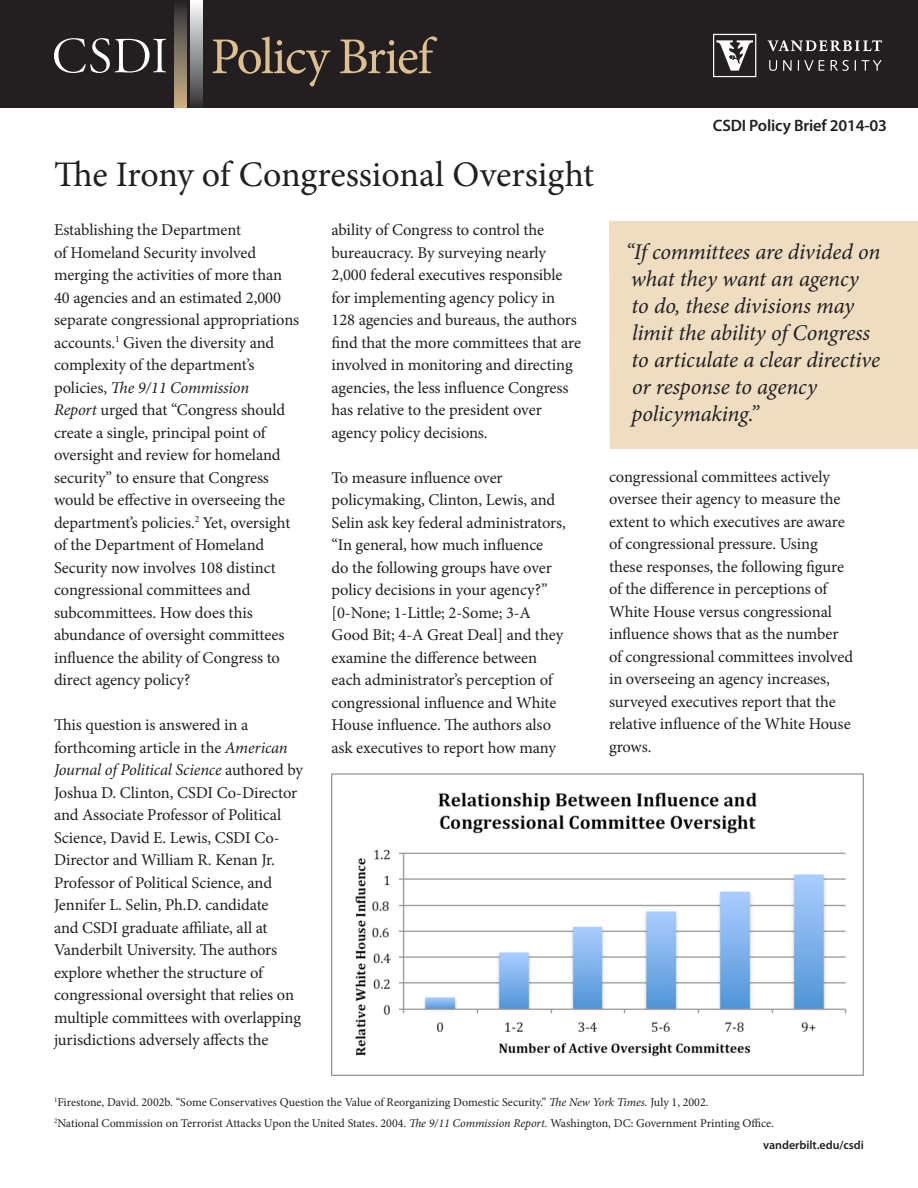
<style>
.page{position:relative;width:918px;height:1188px;background:#fff}
.page>*{position:absolute;margin:0;border:0;box-sizing:border-box;transform-origin:0 0}
.t1{font:51.75px "Minion Pro";letter-spacing:-.03em;color:#dcbf92}
.t2{font:36px "Minion Pro";letter-spacing:-.005em;color:#231f20}
.pull_quote{font:italic 22.5px/27px "Minion Pro";letter-spacing:-.01em;color:#231f20}
.t3{font:16.5px/22.5px "Minion Pro";letter-spacing:-.005em;color:#231f20}
.Body_Text{font:600 16.5px "Myriad Pro";letter-spacing:-.01em;color:#231f20}
.Footnote{font:12px "Minion Pro";color:#231f20}
.CSDI_Web_link{font:600 12px "Myriad Pro";color:#231f20}
.s1{font-style:italic}
</style>
<div class="page">
<div style="left:0;top:0;width:918px;height:108px;background:#231f20"></div>
<svg style="left:54px;top:38px;width:112px;height:35px"></svg>
<svg style="left:190px;top:0;width:13px;height:107px"></svg>
<svg style="left:174px;top:5px;width:13px;height:103px"></svg>
<svg style="left:769px;top:60px;width:8px;height:11px"></svg>
<svg style="left:783px;top:60px;width:9px;height:11px"></svg>
<svg style="left:798px;top:60px;width:26px;height:11px"></svg>
<svg style="left:862px;top:60px;width:20px;height:11px"></svg>
<svg style="left:831px;top:60px;width:18px;height:11px"></svg>
<svg style="left:768px;top:40px;width:114px;height:11px"></svg>
<svg style="left:713px;top:34px;width:43px;height:43px"></svg>
<div style="left:609px;top:221px;width:309px;height:228px;background:#eeddc1"></div>
<img style="left:332px;top:773px;width:532px;height:302px">
<p class="t1" style="left:211px;top:22px;width:223px">Policy Brief</p>
<p class="Body_Text" style="left:713px;top:115px;width:176px">CSDI Policy Brief 2014-03</p>
<p class="t2" style="left:54px;top:150px;width:542px">The Irony of Congressional Oversight</p>
<p class="t3" style="left:54px;top:219px;width:247px">Establishing the Department<br>of Homeland Security involved merging the activities of more than 40 agencies and an estimated 2,000 separate congressional appropriations accounts.<sup>1</sup> Given the diversity and complexity of the department’s policies, <span class="s1">The 9/11 Commission<br>Report</span> urged that “Congress should create a single, principal point of oversight and review for homeland security” to ensure that Congress would be effective in overseeing the department’s policies.<sup>2</sup> Yet, oversight of the Department of Homeland Security now involves 108 distinct congressional committees and subcommittees. How does this abundance of oversight committees influence the ability of Congress to direct agency policy?</p>
<p class="t3" style="left:54px;top:714px;width:251px">This question is answered in a forthcoming article in the <span class="s1">American Journal of Political Science</span> authored by Joshua D. Clinton, CSDI Co-Director and Associate Professor of Political Science, David E. Lewis, CSDI Co-Director and William R. Kenan Jr.<br>Professor of Political Science, and Jennifer L. Selin, Ph.D. candidate<br>and CSDI graduate affiliate, all at Vanderbilt University. The authors explore whether the structure of congressional oversight that relies on multiple committees with overlapping jurisdictions adversely affects the</p>
<p class="t3" style="left:332px;top:219px;width:251px">ability of Congress to control the bureaucracy. By surveying nearly 2,000 federal executives responsible for implementing agency policy in 128 agencies and bureaus, the authors find that the more committees that are involved in monitoring and directing agencies, the less influence Congress has relative to the president over agency policy decisions.</p>
<p class="t3" style="left:332px;top:466px;width:236px">To measure influence over policymaking, Clinton, Lewis, and Selin ask key federal administrators, “In general, how much influence<br>do the following groups have over policy decisions in your agency?” [0-None; 1-Little; 2-Some; 3-A Good Bit; 4-A Great Deal] and they examine the difference between each administrator’s perception of congressional influence and White House influence. The authors also ask executives to report how many</p>
<p class="t3" style="left:609px;top:465px;width:246px">congressional committees actively oversee their agency to measure the extent to which executives are aware of congressional pressure. Using these responses, the following figure of the difference in perceptions of White House versus congressional influence shows that as the number of congressional committees involved in overseeing an agency increases, surveyed executives report that the relative influence of the White House grows.</p>
<p class="pull_quote" style="left:625px;top:238px;width:257px">“If committees are divided on what they want an agency<br>to do, these divisions may limit the ability of Congress to articulate a clear directive or response to agency policymaking.”</p>
<p class="Footnote" style="left:54px;top:1094px;width:656px"><sup>1</sup>Firestone, David. 2002b. “Some Conservatives Question the Value of Reorganizing Domestic Security.” <span class="s1">The New York Times.</span> July 1, 2002.</p>
<p class="Footnote" style="left:54px;top:1115px;width:721px"><sup>2</sup>National Commission on Terrorist Attacks Upon the United States. 2004. <span class="s1">The 9/11 Commission Report.</span> Washington, DC: Government Printing Office.</p>
<p class="CSDI_Web_link" style="left:763px;top:1137px;width:102px">vanderbilt.edu/csdi</p>
</div>
